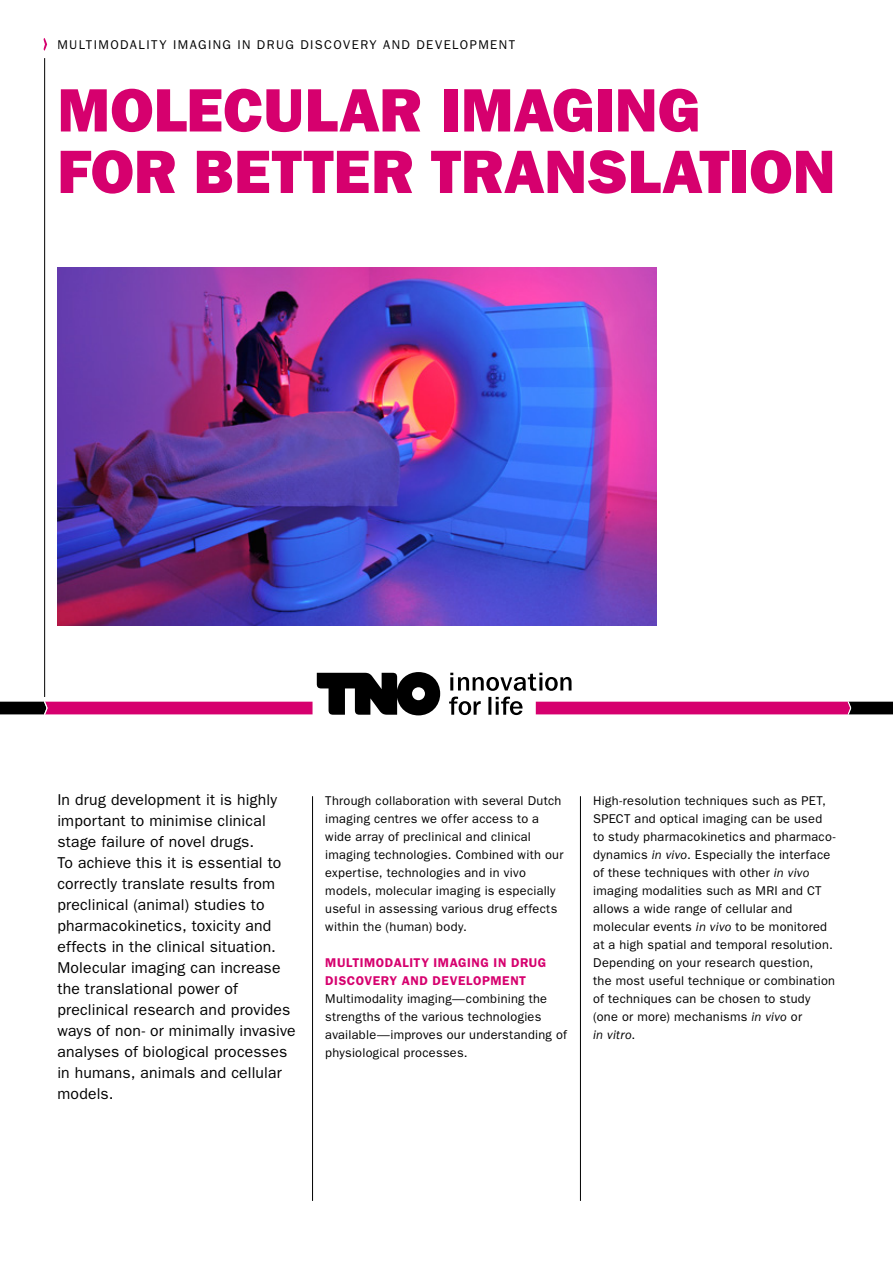
<style>
.page{position:relative;width:893px;height:1263px;background:#fff}
.page>*{position:absolute;margin:0;border:0;box-sizing:border-box;transform-origin:0 0}
.t1{font:61.5px/61.5px "ITC Franklin Gothic Std Hvy";color:#d6006e}
.t2{font:15.75px/21px "ITC Franklin Gothic Std";letter-spacing:.01em;color:#000}
.t3{font:12.75px/18px "ITC Franklin Gothic Std";letter-spacing:.02em;color:#000}
.t4{font:12.75px "ITC Franklin Gothic Std";letter-spacing:.115em;color:#000}
.t5{font:600 12.75px/18px "ITC Franklin Gothic Std";letter-spacing:.045em;color:#d6006e}
.s1{font-style:italic}
</style>
<div class="page">
<hr style="left:312px;top:796px;width:1px;height:405px;background:#000">
<hr style="left:580px;top:796px;width:1px;height:405px;background:#000">
<hr style="left:44px;top:58px;width:1px;height:639px;background:#000">
<img style="left:57px;top:268px;width:600px;height:357px">
<svg style="left:43px;top:38px;width:4px;height:13px"></svg>
<svg style="left:0;top:663px;width:893px;height:53px"></svg>
<p class="t4" style="left:57px;top:37px;width:459px">MULTIMODALITY IMAGING IN DRUG DISCOVERY AND DEVELOPMENT</p>
<h1 class="t1" style="left:57px;top:80px;width:780px">MOLECULAR IMAGING<br>FOR BETTER TRANSLATION</h1>
<p class="t2" style="left:57px;top:789px;width:240px">In drug development it is highly important to minimise clinical stage failure of novel drugs.<br>To achieve this it is essential to correctly translate results from preclinical (animal) studies to pharmacokinetics, toxicity and effects in the clinical situation.<br>Molecular imaging can increase the translational power of preclinical research and provides ways of non- or minimally invasive analyses of biological processes in humans, animals and cellular models.</p>
<p class="t3" style="left:325px;top:792px;width:240px">Through collaboration with several Dutch imaging centres we offer access to a wide array of preclinical and clinical imaging technologies. Combined with our expertise, technologies and in vivo models, molecular imaging is especially useful in assessing various drug effects within the (human) body.</p>
<p class="t5" style="left:325px;top:953px;width:223px">MULTIMODALITY IMAGING IN DRUG<br>DISCOVERY AND DEVELOPMENT</p>
<p class="t3" style="left:325px;top:990px;width:243px">Multimodality imaging—combining the strengths of the various technologies available—improves our understanding of physiological processes.</p>
<p class="t3" style="left:593px;top:792px;width:244px">High-resolution techniques such as PET, SPECT and optical imaging can be used to study pharmacokinetics and pharmaco&shy;dynamics <span class="s1">in vivo</span>. Especially the interface of these techniques with other <span class="s1">in vivo </span>imaging modalities such as MRI and CT allows a wide range of cellular and molecular events <span class="s1">in vivo</span> to be monitored at a high spatial and temporal resolution.<br>Depending on your research question,<br>the most useful technique or combination of techniques can be chosen to study (one or more) mechanisms <span class="s1">in vivo</span> or<br><span class="s1">in vitro</span>.</p>
</div>
